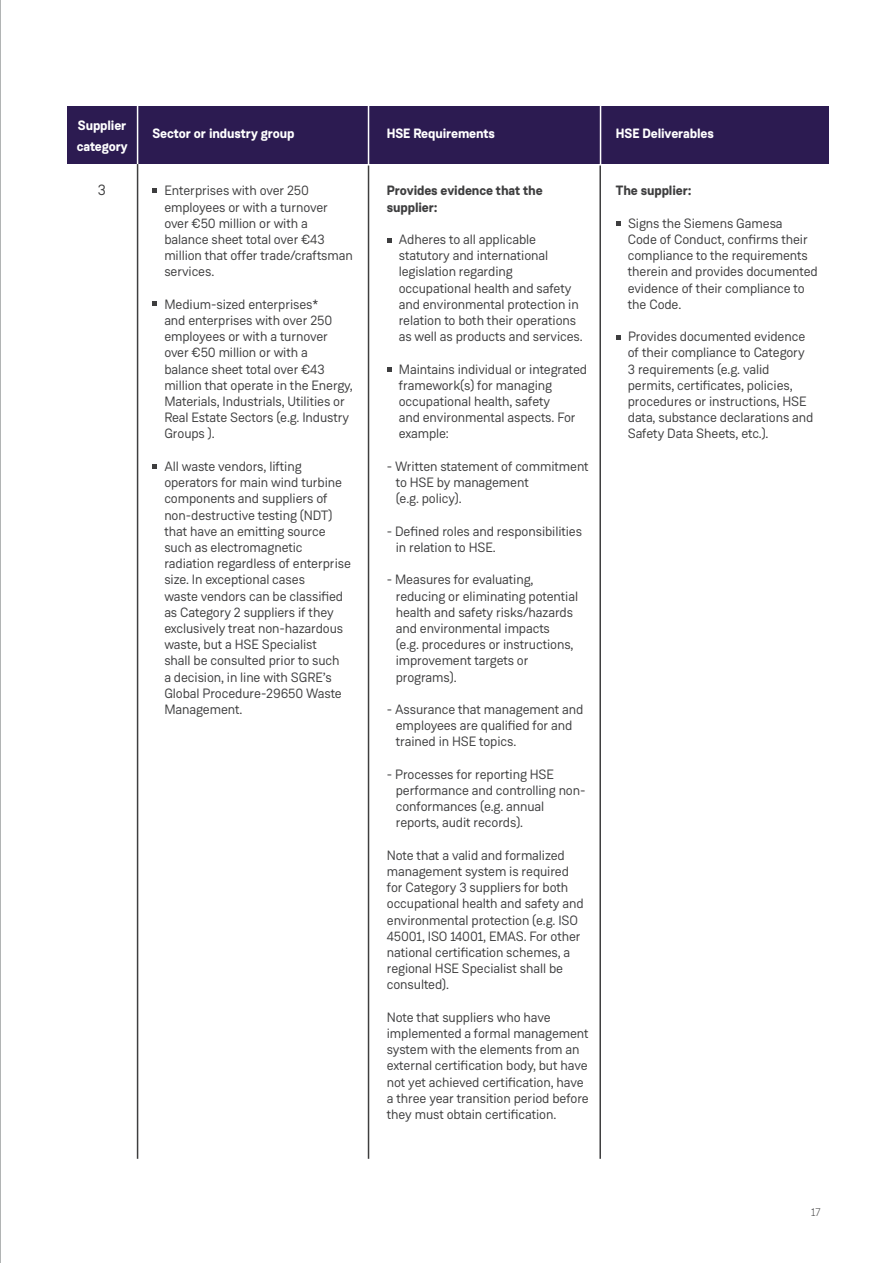
<style>
.page{position:relative;width:893px;height:1263px;background:#fff}
.page>*{position:absolute;margin:0;border:0;box-sizing:border-box;transform-origin:0 0}
.tg{font:15px "Weissenhof Grotesk";color:#3e3e3f}
.tg-2{font:13.5px/16.2px "Weissenhof Grotesk";letter-spacing:-.01em;color:#3e3e3f}
.tg-3{font:700 13.5px "Weissenhof Grotesk";letter-spacing:-.01em;color:#fff}
.tg-4{font:700 13.5px/16.2px "Weissenhof Grotesk";letter-spacing:-.01em;color:#3e3e3f}
.t1{font:300 11.25px "Weissenhof Grotesk";color:#3e3e3f}
</style>
<div class="page">
<hr style="left:0;top:0;width:1px;height:1263px;background:#646969">
<div style="left:67px;top:106px;width:762px;height:58px;background:#2c1b51"></div>
<hr style="left:137px;top:164px;width:1px;height:995px;background:#3e3e3f">
<hr style="left:368px;top:166px;width:1px;height:993px;background:#3e3e3f">
<hr style="left:599px;top:166px;width:2px;height:993px;background:#3e3e3f">
<hr style="left:137px;top:104px;width:1px;height:60px;background:#fff">
<hr style="left:368px;top:104px;width:1px;height:60px;background:#fff">
<hr style="left:600px;top:104px;width:1px;height:60px;background:#fff">
<svg style="left:616px;top:221px;width:5px;height:5px"></svg>
<svg style="left:616px;top:335px;width:5px;height:5px"></svg>
<svg style="left:387px;top:238px;width:5px;height:5px"></svg>
<svg style="left:387px;top:367px;width:5px;height:5px"></svg>
<svg style="left:152px;top:188px;width:5px;height:5px"></svg>
<svg style="left:152px;top:301px;width:5px;height:5px"></svg>
<svg style="left:152px;top:464px;width:5px;height:5px"></svg>
<p class="tg-3" style="left:78px;top:117px;width:50px">Supplier</p>
<p class="tg-3" style="left:77px;top:137px;width:53px">category</p>
<p class="tg" style="left:98px;top:181px;width:10px">3</p>
<p class="tg-3" style="left:152px;top:124px;width:143px">Sector or industry group</p>
<p class="tg-3" style="left:387px;top:124px;width:110px">HSE Requirements</p>
<p class="tg-3" style="left:616px;top:124px;width:99px">HSE Deliverables</p>
<p class="tg-2" style="left:164px;top:183px;width:190px;text-indent:-12px">• Enterprises with over 250 employees or with a turnover over €50 million or with a balance sheet total over €43 million that offer trade/craftsman services.</p>
<p class="tg-2" style="left:164px;top:296px;width:190px;text-indent:-12px">• Medium-sized enterprises*<br>and enterprises with over 250 employees or with a turnover over €50 million or with a balance sheet total over €43 million that operate in the Energy,<br>Materials, Industrials, Utilities or<br>Real Estate Sectors (e.g. Industry<br>Groups ).</p>
<p class="tg-2" style="left:164px;top:458px;width:188px;text-indent:-12px">• All waste vendors, lifting operators for main wind turbine components and suppliers of non-destructive testing (NDT) that have an emitting source such as electromagnetic radiation regardless of enterprise size. In exceptional cases<br>waste vendors can be classified as Category 2 suppliers if they exclusively treat non-hazardous waste, but a HSE Specialist<br>shall be consulted prior to such<br>a decision, in line with SGRE’s<br>Global Procedure-29650 Waste<br>Management.</p>
<p class="tg-4" style="left:387px;top:183px;width:157px">Provides evidence that the supplier:</p>
<p class="tg-2" style="left:399px;top:231px;width:186px;text-indent:-12px">• Adheres to all applicable statutory and international legislation regarding occupational health and safety and environmental protection in relation to both their operations as well as products and services.</p>
<p class="tg-2" style="left:399px;top:361px;width:190px;text-indent:-12px">• Maintains individual or integrated framework(s) for managing occupational health, safety<br>and environmental aspects. For example:</p>
<p class="tg-2" style="left:396px;top:458px;width:195px;text-indent:-9px">- Written statement of commitment to HSE by management<br>(e.g. policy).</p>
<p class="tg-2" style="left:396px;top:523px;width:188px;text-indent:-9px">- Defined roles and responsibilities in relation to HSE.</p>
<p class="tg-2" style="left:396px;top:571px;width:184px;text-indent:-9px">- Measures for evaluating, reducing or eliminating potential health and safety risks/hazards and environmental impacts<br>(e.g. procedures or instructions, improvement targets or programs).</p>
<p class="tg-2" style="left:396px;top:701px;width:189px;text-indent:-9px">- Assurance that management and employees are qualified for and trained in HSE topics.</p>
<p class="tg-2" style="left:396px;top:766px;width:191px;text-indent:-9px">- Processes for reporting HSE performance and controlling non&shy;conformances (e.g. annual reports, audit records).</p>
<p class="tg-2" style="left:387px;top:847px;width:198px">Note that a valid and formalized management system is required for Category 3 suppliers for both occupational health and safety and environmental protection (e.g. ISO<br>45001, ISO 14001, EMAS. For other national certification schemes, a regional HSE Specialist shall be consulted).</p>
<p class="tg-2" style="left:387px;top:1009px;width:203px">Note that suppliers who have implemented a formal management system with the elements from an external certification body, but have not yet achieved certification, have a three year transition period before they must obtain certification.</p>
<p class="tg-4" style="left:616px;top:183px;width:77px">The supplier:</p>
<p class="tg-2" style="left:628px;top:215px;width:191px;text-indent:-12px">• Signs the Siemens Gamesa<br>Code of Conduct, confirms their compliance to the requirements therein and provides documented evidence of their compliance to the Code.</p>
<p class="tg-2" style="left:616px;top:328px;width:191px">• Provides documented evidence</p>
<p class="tg-2" style="left:628px;top:345px;width:178px">of their compliance to Category</p>
<p class="tg-2" style="left:628px;top:361px;width:187px">3 requirements (e.g. valid permits, certificates, policies, procedures or instructions, HSE data, substance declarations and<br>Safety Data Sheets, etc.).</p>
<p class="t1" style="left:811px;top:1206px;width:11px">17</p>
</div>
